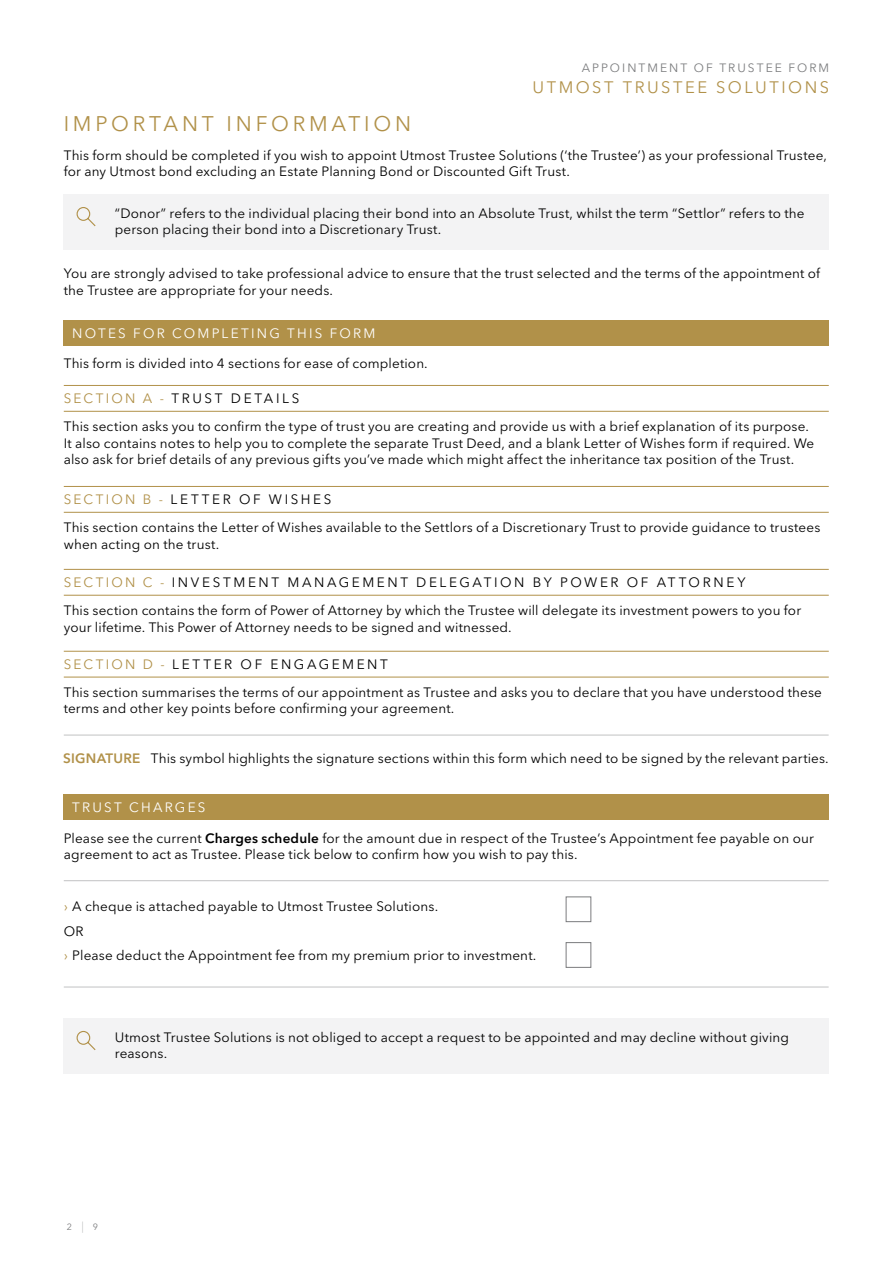
<style>
.page{position:relative;width:893px;height:1263px;background:#fff}
.page>*{position:absolute;margin:0;border:0;box-sizing:border-box;transform-origin:0 0}
.t1{font:21px "Avenir Next LT Pro";letter-spacing:.18em;color:#b19149}
.t2{font:16.5px "Avenir Next LT Pro";letter-spacing:.155em;color:#b19149}
.t3{font:13.5px/16.5px "Avenir Next LT Pro";letter-spacing:.01em;color:#000}
.t4{font:13.5px "Avenir Next LT Pro";letter-spacing:.165em;color:#fff}
.t5{font:13.5px "Avenir Next LT Pro";letter-spacing:.155em;color:#b19149}
.t6{font:600 13.5px "Avenir Next LT Pro";color:#b19149}
.t7{font:12px "Avenir Next LT Pro";letter-spacing:.17em;color:#7b7c7e}
.t8{font:9px "Avenir Next LT Pro";color:#7b7c7e}
.s1{color:#b19149}
.s2{font-weight:600;color:#b19149}
.s3{font-weight:600}
.s4{font-weight:200;font-size:11.25px}
</style>
<div class="page">
<div style="left:64px;top:320px;width:765px;height:25px;background:#b19149"></div>
<div style="left:64px;top:794px;width:765px;height:26px;background:#b19149"></div>
<hr style="left:64px;top:385px;width:765px;height:1px;background:#b19149">
<hr style="left:64px;top:411px;width:765px;height:1px;background:#b19149">
<hr style="left:64px;top:486px;width:765px;height:1px;background:#b19149">
<hr style="left:64px;top:512px;width:765px;height:1px;background:#b19149">
<hr style="left:64px;top:569px;width:765px;height:1px;background:#b19149">
<hr style="left:64px;top:595px;width:765px;height:1px;background:#b19149">
<hr style="left:64px;top:651px;width:765px;height:1px;background:#b19149">
<hr style="left:64px;top:677px;width:765px;height:1px;background:#b19149">
<hr style="left:64px;top:735px;width:765px;height:1px;background:#c1c2c3">
<hr style="left:64px;top:880px;width:765px;height:1px;background:#c1c2c3">
<div style="left:566px;top:896px;width:25px;height:26px;border:1px solid #7b7c7e"></div>
<div style="left:566px;top:942px;width:25px;height:26px;border:1px solid #7b7c7e"></div>
<div style="left:64px;top:1018px;width:765px;height:56px;background:#f3f3f4"></div>
<svg style="left:76px;top:1030px;width:20px;height:20px"></svg>
<hr style="left:64px;top:987px;width:765px;height:1px;background:#c1c2c3">
<div style="left:64px;top:195px;width:765px;height:55px;background:#f3f3f4"></div>
<svg style="left:76px;top:207px;width:20px;height:20px"></svg>
<p class="t7" style="left:582px;top:61px;width:51px">App ointment</p>
<p class="t7" style="left:694px;top:61px;width:45px">of Trustee</p>
<p class="t7" style="left:788px;top:61px;width:31px">Form</p>
<p class="t2" style="left:532px;top:77px;width:116px">Utm ost Trustee</p>
<p class="t2" style="left:716px;top:77px;width:39px">Soluti</p>
<p class="t2" style="left:788px;top:77px;width:29px">ons</p>
<h1 class="t1" style="left:64px;top:111px;width:86px">Imp ortant</h1>
<h1 class="t1" style="left:227px;top:111px;width:82px">Inf ormati</h1>
<h1 class="t1" style="left:373px;top:111px;width:35px">on</h1>
<p class="t3" style="left:64px;top:147px;width:765px">This form should be completed if you wish to appoint Utmost Trustee Solutions (‘the Trustee’) as your professional Trustee, for any Utmost bond excluding an Estate Planning Bond or Discounted Gift Trust.</p>
<p class="t3" style="left:115px;top:205px;width:691px">“Donor” refers to the individual placing their bond into an Absolute Trust, whilst the term “Settlor” refers to the person placing their bond into a Discretionary Trust.</p>
<p class="t3" style="left:64px;top:265px;width:758px">You are strongly advised to take professional advice to ensure that the trust selected and the terms of the appointment of the Trustee are appropriate for your needs.</p>
<p class="t4" style="left:72px;top:325px;width:36px">Notes</p>
<p class="t4" style="left:133px;top:325px;width:75px">for completin</p>
<p class="t4" style="left:269px;top:325px;width:28px">g this</p>
<p class="t4" style="left:330px;top:325px;width:35px">f orm</p>
<p class="t3" style="left:64px;top:355px;width:366px">This form is divided into 4 sections for ease of completion.</p>
<p class="t5" style="left:64px;top:390px;width:20px">Secti</p>
<p class="t3" style="left:111px;top:390px;width:82px"><span class="s1">on A -</span> Trust</p>
<p class="t3" style="left:231px;top:390px;width:23px">Details</p>
<p class="t3" style="left:64px;top:418px;width:752px">This section asks you to confirm the type of trust you are creating and provide us with a brief explanation of its purpose.<br>It also contains notes to help you to complete the separate Trust Deed, and a blank Letter of Wishes form if required. We also ask for brief details of any previous gifts you’ve made which might affect the inheritance tax position of the Trust.</p>
<p class="t5" style="left:64px;top:491px;width:20px">Secti</p>
<p class="t3" style="left:111px;top:491px;width:80px"><span class="s1">on B -</span> Letter</p>
<p class="t3" style="left:239px;top:491px;width:56px">of Wishes</p>
<p class="t3" style="left:64px;top:519px;width:758px">This section contains the Letter of Wishes available to the Settlors of a Discretionary Trust to provide guidance to trustees when acting on the trust.</p>
<p class="t5" style="left:64px;top:574px;width:20px">Secti</p>
<p class="t3" style="left:111px;top:574px;width:103px"><span class="s1">on C -</span> Investment</p>
<p class="t3" style="left:287px;top:574px;width:28px">Mana</p>
<p class="t3" style="left:339px;top:574px;width:26px">gement</p>
<p class="t3" style="left:416px;top:574px;width:23px">Dele</p>
<p class="t3" style="left:459px;top:574px;width:22px">gati</p>
<p class="t3" style="left:500px;top:574px;width:43px">on by</p>
<p class="t3" style="left:560px;top:574px;width:37px">Power</p>
<p class="t3" style="left:627px;top:574px;width:88px">of Att orney</p>
<p class="t3" style="left:64px;top:602px;width:739px">This section contains the form of Power of Attorney by which the Trustee will delegate its investment powers to you for your lifetime. This Power of Attorney needs to be signed and witnessed.</p>
<p class="t5" style="left:64px;top:656px;width:20px">Secti</p>
<p class="t3" style="left:111px;top:656px;width:82px"><span class="s1">on D -</span> Letter</p>
<p class="t3" style="left:241px;top:656px;width:104px">of En ga gement</p>
<p class="t3" style="left:64px;top:684px;width:760px">This section summarises the terms of our appointment as Trustee and asks you to declare that you have understood these terms and other key points before confirming your agreement.</p>
<p class="t6" style="left:63px;top:750px;width:44px">signatur</p>
<p class="t3" style="left:132px;top:750px;width:698px"><span class="s2">e</span> This symbol highlights the signature sections within this form which need to be signed by the relevant parties.</p>
<p class="t4" style="left:72px;top:799px;width:21px">Trust</p>
<p class="t4" style="left:129px;top:799px;width:23px">Char</p>
<p class="t4" style="left:175px;top:799px;width:22px">ges</p>
<p class="t3" style="left:64px;top:830px;width:752px">Please see the current <span class="s3">Charges schedule</span> for the amount due in respect of the Trustee’s Appointment fee payable on our agreement to act as Trustee. Please tick below to confirm how you wish to pay this.</p>
<p class="t3" style="left:64px;top:894px;width:474px;line-height:24.3px"><span class="s1">›</span> A cheque is attached payable to Utmost Trustee Solutions.<br>OR<br><span class="s1">›</span> Please deduct the Appointment fee from my premium prior to investment.</p>
<p class="t3" style="left:115px;top:1028px;width:676px">Utmost Trustee Solutions is not obliged to accept a request to be appointed and may decline without giving reasons.</p>
<p class="t8" style="left:67px;top:1222px;width:33px">2<span class="s4">|</span>9</p>
</div>
